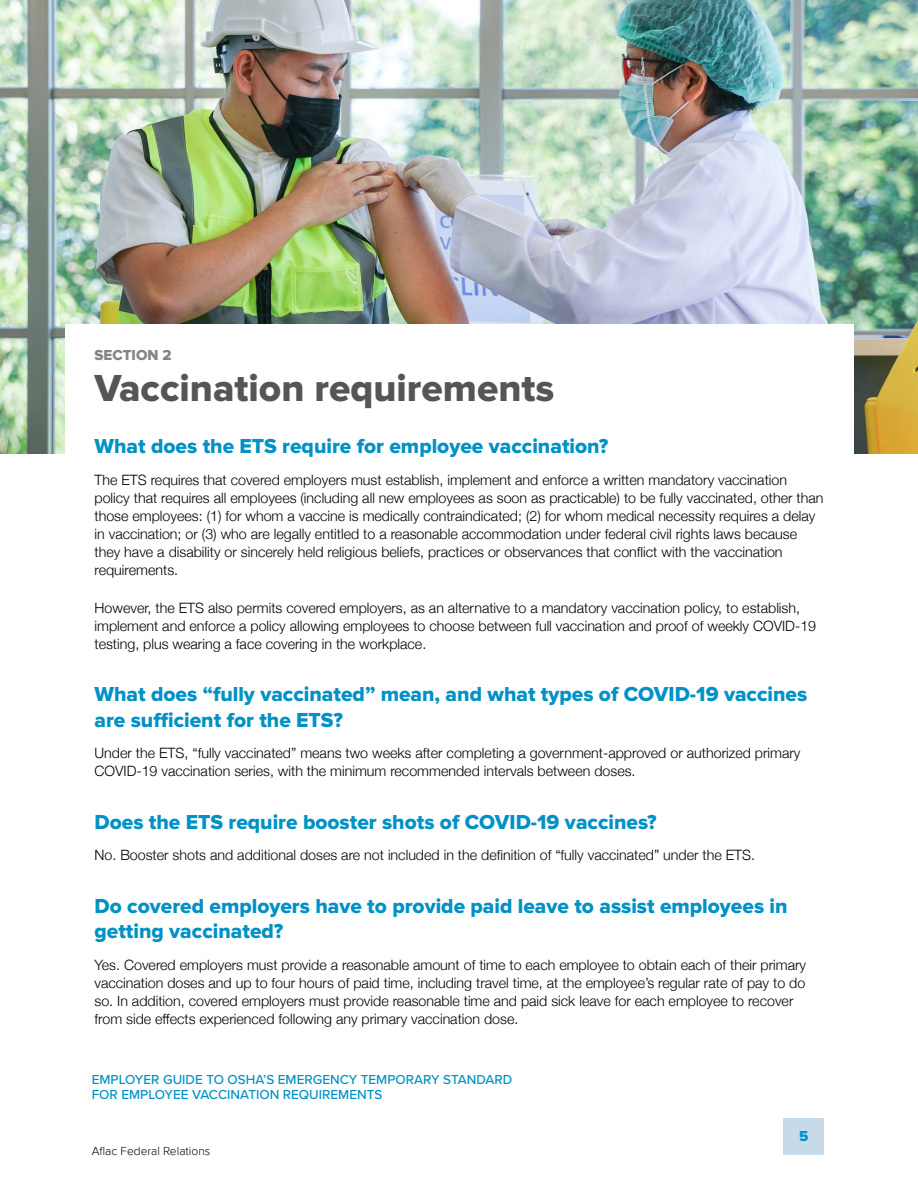
<style>
.page{position:relative;width:918px;height:1188px;background:#fff}
.page>*{position:absolute;margin:0;border:0;box-sizing:border-box;transform-origin:0 0}
.t1{font:39px "Proxima Nova Extrabld";color:#555}
.t2{font:21px/25.5px "Proxima Nova Extrabld";color:#0091c6}
.t3{font:15px "Proxima Nova Extrabld";color:#88837e}
.t4{font:15px "Proxima Nova Extrabld";color:#0091c6}
.t5{font:300 14.25px/18px "Helvetica Neue";color:#000}
.t6{font:500 13.5px/15px "Proxima Nova";color:#0091c6}
.t7{font:300 12px "Proxima Nova";color:#000}
</style>
<div class="page">
<div style="left:783px;top:1118px;width:41px;height:37px;background:#c6daea"></div>
<img style="left:0;top:0;width:918px;height:454px">
<div style="left:65px;top:324px;width:788px;height:430px;background:#fff"></div>
<p class="t3" style="left:94px;top:346px;width:79px">SECTION 2</p>
<h1 class="t1" style="left:94px;top:365px;width:461px">Vaccination requirements</h1>
<h2 class="t2" style="left:94px;top:434px;width:515px">What does the ETS require for employee vaccination?</h2>
<p class="t5" style="left:94px;top:469px;width:731px">The ETS requires that covered employers must establish, implement and enforce a written mandatory vaccination policy that requires all employees (including all new employees as soon as practicable) to be fully vaccinated, other than those employees: (1) for whom a vaccine is medically contraindicated; (2) for whom medical necessity requires a delay in vaccination; or (3) who are legally entitled to a reasonable accommodation under federal civil rights laws because they have a disability or sincerely held religious beliefs, practices or observances that conflict with the vaccination requirements.</p>
<p class="t5" style="left:94px;top:598px;width:723px">However, the ETS also permits covered employers, as an alternative to a mandatory vaccination policy, to establish, implement and enforce a policy allowing employees to choose between full vaccination and proof of weekly COVID-19 testing, plus wearing a face covering in the workplace.</p>
<h2 class="t2" style="left:94px;top:682px;width:714px">What does “fully vaccinated” mean, and what types of COVID-19 vaccines are sufficient for the ETS?</h2>
<p class="t5" style="left:94px;top:743px;width:708px">Under the ETS, “fully vaccinated” means two weeks after completing a government-approved or authorized primary<br>COVID-19 vaccination series, with the minimum recommended intervals between doses.</p>
<h2 class="t2" style="left:94px;top:810px;width:564px">Does the ETS require booster shots of COVID-19 vaccines?</h2>
<p class="t5" style="left:94px;top:845px;width:662px">No. Booster shots and additional doses are not included in the definition of “fully vaccinated” under the ETS.</p>
<h2 class="t2" style="left:94px;top:894px;width:695px">Do covered employers have to provide paid leave to assist employees in getting vaccinated?</h2>
<p class="t5" style="left:94px;top:955px;width:713px">Yes. Covered employers must provide a reasonable amount of time to each employee to obtain each of their primary vaccination doses and up to four hours of paid time, including travel time, at the employee’s regular rate of pay to do so. In addition, covered employers must provide reasonable time and paid sick leave for each employee to recover from side effects experienced following any primary vaccination dose.</p>
<p class="t6" style="left:92px;top:1071px;width:422px">EMPLOYER GUIDE TO OSHA’S EMERGENCY TEMPORARY STANDARD<br>FOR EMPLOYEE VACCINATION REQUIREMENTS</p>
<p class="t7" style="left:92px;top:1144px;width:120px">Aflac Federal Relations</p>
<p class="t4" style="left:799px;top:1127px;width:11px">5</p>
</div>
